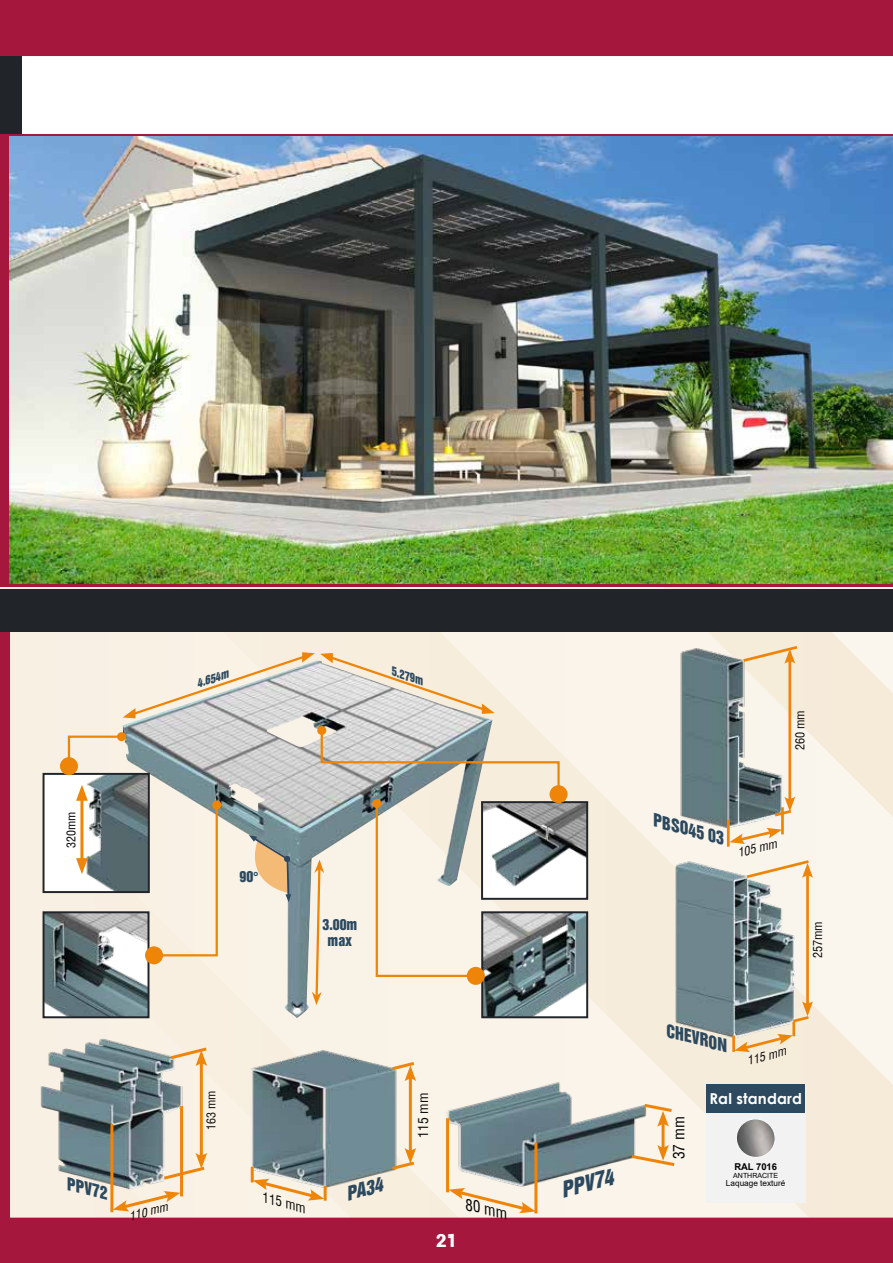
<style>
.page{position:relative;width:893px;height:1263px;background:#f9f1e5}
.page>*{position:absolute;margin:0;border:0;box-sizing:border-box;transform-origin:0 0}
.t1{font:italic 20.4px "Switzerland Inserat Plain";color:#2c495f}
.t2{font:italic 18px "Switzerland Inserat Plain";color:#2c495f}
.t3{font:18px "Switzerland Plain";color:#fff}
.t4{font:italic 16.2px "Switzerland Inserat Plain";color:#2c495f}
.t5{font:italic 15.9px "Switzerland Inserat Plain";color:#2c495f}
.t6{font:italic 15.3px "Switzerland Condensed";color:#000}
.t7{font:15.3px "Switzerland Condensed";color:#000}
.t8{font:700 15px "Century Gothic";letter-spacing:.01em;color:#fff}
.t9{font:13.8px/16.6px "Switzerland Inserat Plain";color:#2c495f;text-align:center}
.t10{font:13.5px "Switzerland Condensed";color:#0b0b0b}
.t11{font:italic 13.5px "Switzerland Condensed";color:#0b0b0b}
.t12{font:italic 12.15px "Switzerland Condensed";color:#0b0b0b}
.t13{font:12.15px "Switzerland Condensed";color:#0b0b0b}
.t14{font:italic 12px "Switzerland Condensed";color:#000}
.t15{font:12px "Switzerland Condensed";color:#0b0b0b}
.t16{font:11.85px "Switzerland Condensed";color:#000}
.t17{font:italic 10.95px "Switzerland Inserat Plain";color:#2c495f}
.t18{font:700 9.45px "Arial";color:#000}
.t19{font:8.25px "Arial";color:#000}
.t20{font:7.05px "Arial";color:#000}
.s1{font-family:"Arial";font-weight:700}
</style>
<div class="page">
<div style="left:0;top:56px;width:893px;height:79px;background:#fff"></div>
<div style="left:0;top:0;width:893px;height:56px;background:#a6173e"></div>
<div style="left:0;top:56px;width:10px;height:531px;background:#a6173e"></div>
<div style="left:0;top:631px;width:10px;height:586px;background:#a6173e"></div>
<hr style="left:0;top:134px;width:893px;height:3px;background:#a6163f">
<div style="left:0;top:589px;width:893px;height:42px;background:#212529"></div>
<svg style="left:9px;top:583px;width:884px;height:4px;background:#953939"></svg>
<div style="left:0;top:56px;width:22px;height:78px;background:#212529"></div>
<img style="left:10px;top:137px;width:883px;height:446px">
<img style="left:251px;top:1050px;width:146px;height:95px">
<img style="left:447px;top:1082px;width:194px;height:63px">
<img style="left:40px;top:1038px;width:144px;height:107px">
<hr style="left:409px;top:1076px;width:3px;height:77px;background:#ef8508">
<svg style="left:389px;top:1060px;width:27px;height:21px"></svg>
<hr style="left:446px;top:1118px;width:3px;height:74px;background:#ef8508">
<hr style="left:534px;top:1142px;width:3px;height:71px;background:#ef8508">
<hr style="left:662px;top:1121px;width:3px;height:29px;background:#ef8508">
<svg style="left:641px;top:1104px;width:31px;height:23px"></svg>
<hr style="left:110px;top:1124px;width:3px;height:88px;background:#ef8508">
<hr style="left:180px;top:1106px;width:3px;height:90px;background:#ef8508">
<hr style="left:200px;top:1060px;width:3px;height:98px;background:#ef8508">
<svg style="left:167px;top:1045px;width:40px;height:21px"></svg>
<svg style="left:0;top:1145px;width:893px;height:118px"></svg>
<img style="left:484px;top:914px;width:101px;height:101px">
<div style="left:481px;top:911px;width:107px;height:107px;border:2px solid #212529"></div>
<img style="left:561px;top:804px;width:24px;height:93px">
<div style="left:481px;top:801px;width:107px;height:99px;border:2px solid #212529"></div>
<img style="left:46px;top:914px;width:100px;height:101px">
<div style="left:43px;top:911px;width:106px;height:107px;border:2px solid #212529"></div>
<div style="left:46px;top:776px;width:21px;height:114px;background:#fff"></div>
<div style="left:43px;top:773px;width:107px;height:120px;border:2px solid #212529"></div>
<div style="left:60px;top:757px;width:18px;height:18px;background:#ef8508;border-radius:50%"></div>
<div style="left:550px;top:785px;width:18px;height:18px;background:#ef8508;border-radius:50%"></div>
<svg style="left:67px;top:652px;width:494px;height:353px"></svg>
<img style="left:680px;top:648px;width:112px;height:180px">
<img style="left:675px;top:861px;width:121px;height:177px">
<hr style="left:806px;top:873px;width:3px;height:133px;background:#ef8508">
<svg style="left:744px;top:860px;width:69px;height:20px"></svg>
<svg style="left:790px;top:1001px;width:23px;height:23px"></svg>
<hr style="left:792px;top:1021px;width:3px;height:15px;background:#ef8508">
<svg style="left:734px;top:1034px;width:59px;height:18px"></svg>
<hr style="left:732px;top:1036px;width:3px;height:16px;background:#ef8508">
<hr style="left:788px;top:659px;width:3px;height:143px;background:#ef8508">
<svg style="left:772px;top:796px;width:23px;height:22px"></svg>
<svg style="left:740px;top:645px;width:58px;height:19px"></svg>
<hr style="left:781px;top:807px;width:3px;height:27px;background:#ef8508">
<hr style="left:727px;top:819px;width:3px;height:28px;background:#ef8508">
<svg style="left:729px;top:828px;width:53px;height:16px"></svg>
<div style="left:706px;top:1085px;width:99px;height:117px;background:#f2f2f2"></div>
<img style="left:738px;top:1120px;width:36px;height:36px">
<div style="left:736px;top:1118px;width:40px;height:40px;border:1px solid #fff;border-radius:50%"></div>
<div style="left:706px;top:1084px;width:99px;height:29px;background:#2c495f"></div>
<p class="t16" style="left:64px;top:848px;width:38px;rotate:-90deg">320mm</p>
<p class="t17" style="left:194px;top:677px;width:34px;rotate:-18deg">4.654m</p>
<p class="t17" style="left:395px;top:665px;width:34px;rotate:18deg">5.279m</p>
<p class="t9" style="left:239px;top:868px;width:21px">90<span class="s1">°</span></p>
<p class="t9" style="left:322px;top:916px;width:36px">3.00M<br>MAX</p>
<p class="t5" style="left:71px;top:1174px;width:43px;rotate:15deg">PPV72</p>
<p class="t14" style="left:127px;top:1209px;width:41px;rotate:-15deg">110 mm</p>
<p class="t15" style="left:203px;top:1130px;width:41px;rotate:-90deg">163 mm</p>
<p class="t11" style="left:266px;top:1189px;width:46px;rotate:14deg">115 mm</p>
<p class="t2" style="left:343px;top:1183px;width:39px;rotate:-15deg">PA34</p>
<p class="t10" style="left:415px;top:1137px;width:46px;rotate:-90deg">115 mm</p>
<p class="t3" style="left:436px;top:1230px;width:22px">21</p>
<p class="t6" style="left:469px;top:1195px;width:44px;rotate:14deg">80 mm</p>
<p class="t1" style="left:558px;top:1178px;width:55px;rotate:-15deg">PPV74</p>
<p class="t13" style="left:792px;top:750px;width:42px;rotate:-90deg">260 mm</p>
<p class="t4" style="left:658px;top:811px;width:74px;rotate:15deg">PBSO45 03</p>
<p class="t12" style="left:736px;top:845px;width:42px;rotate:-14deg">105 mm</p>
<p class="t13" style="left:810px;top:958px;width:39px;rotate:-90deg">257mm</p>
<p class="t4" style="left:670px;top:1021px;width:64px;rotate:14deg">CHEVRON</p>
<p class="t12" style="left:745px;top:1053px;width:42px;rotate:-14deg">115 mm</p>
<p class="t7" style="left:669px;top:1159px;width:44px;rotate:-90deg">37 mm</p>
<p class="t8" style="left:709px;top:1087px;width:94px">Ral standard</p>
<p class="t18" style="left:734px;top:1159px;width:44px">RAL 7016</p>
<p class="t20" style="left:733px;top:1170px;width:47px">ANTHRACITE</p>
<p class="t19" style="left:726px;top:1177px;width:61px">Laquage texturé</p>
</div>
